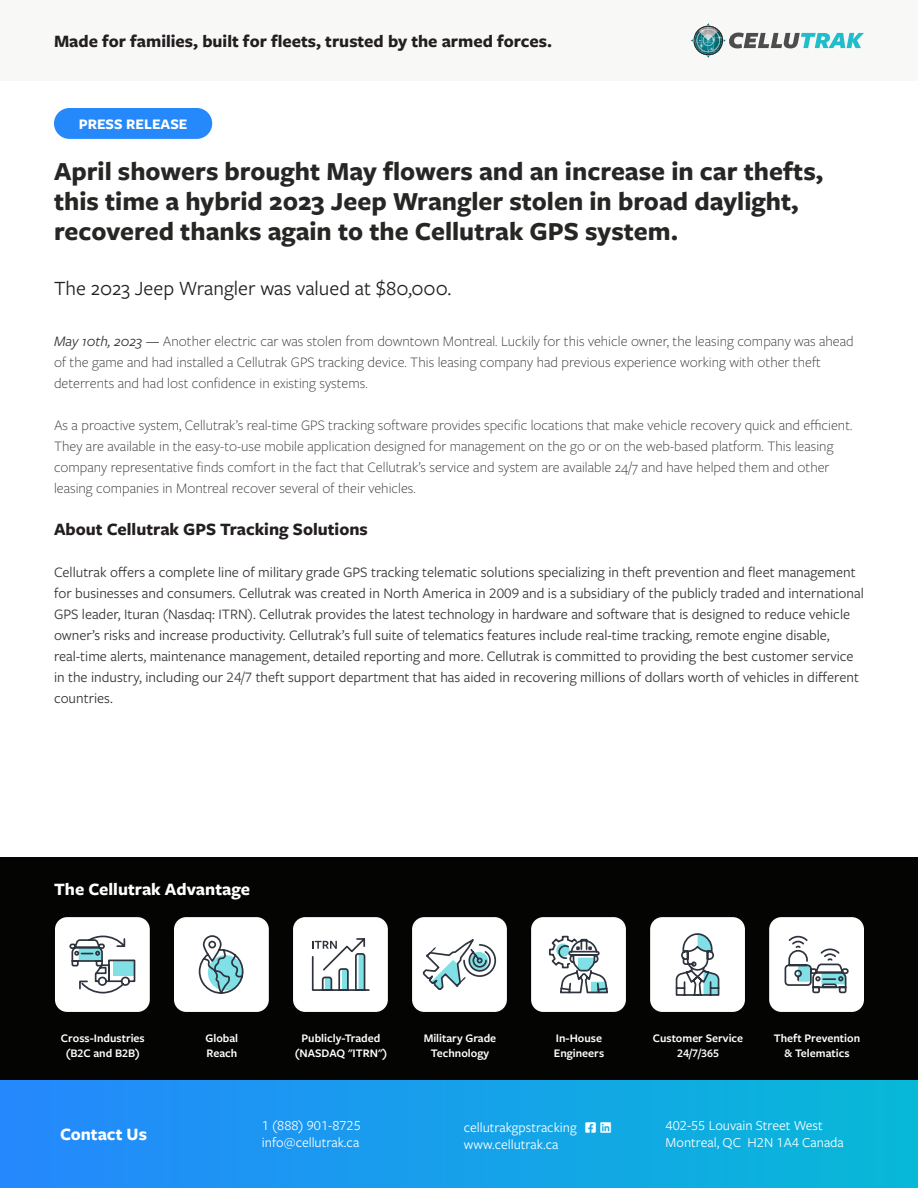
<style>
.page{position:relative;width:918px;height:1188px;background:#fff}
.page>*{position:absolute;margin:0;border:0;box-sizing:border-box;transform-origin:0 0}
.t1{font:700 27px/30px "Freight Sans Pro";color:#262725}
.Body_Text{font:21px "Freight Sans Pro";color:#231f20}
.Body_Text-2{font:700 18px "Freight Sans Pro";color:#231f20}
.Body_Text-3{font:700 18px "Freight Sans Pro";color:#fff}
.t2{font:700 15.15px "Freight Sans Pro";color:#fff}
.Body_Text-4{font:15px/21px "Freight Sans Pro";color:#333}
.Body_Text-5{font:300 15px/21px "Freight Sans Pro";color:#333}
.t3{font:14.25px "Freight Sans Pro";color:#fff}
.Body_Text-6{font:600 12px/14.4px "Freight Sans Pro";color:#fff}
.s1{font-weight:400;font-style:italic}
</style>
<div class="page">
<div style="left:0;top:0;width:918px;height:81px;background:#f8f8f7"></div>
<svg style="left:691px;top:23px;width:173px;height:35px"></svg>
<div style="left:54px;top:108px;width:158px;height:31px;background:#2589fb;border-radius:15px"></div>
<div style="left:0;top:1080px;width:918px;height:108px;background:linear-gradient(to right,#2588fd,#07b9d7)"></div>
<div style="left:0;top:857px;width:918px;height:223px;background:#040503"></div>
<div style="left:55px;top:917px;width:95px;height:95px;background:#fff;border-radius:12px"></div>
<svg style="left:69px;top:935px;width:67px;height:59px"></svg>
<div style="left:174px;top:917px;width:95px;height:95px;background:#fff;border-radius:12px"></div>
<svg style="left:198px;top:917px;width:46px;height:77px"></svg>
<div style="left:293px;top:917px;width:95px;height:95px;background:#fff;border-radius:12px"></div>
<svg style="left:311px;top:938px;width:59px;height:53px"></svg>
<div style="left:412px;top:917px;width:95px;height:95px;background:#fff;border-radius:12px"></div>
<svg style="left:422px;top:939px;width:75px;height:51px"></svg>
<div style="left:650px;top:917px;width:95px;height:95px;background:#fff;border-radius:12px"></div>
<svg style="left:675px;top:933px;width:45px;height:63px"></svg>
<div style="left:769px;top:917px;width:95px;height:95px;background:#fff;border-radius:12px"></div>
<svg style="left:784px;top:935px;width:65px;height:59px"></svg>
<div style="left:531px;top:917px;width:95px;height:95px;background:#fff;border-radius:12px"></div>
<svg style="left:548px;top:935px;width:60px;height:59px"></svg>
<svg style="left:585px;top:1122px;width:26px;height:10px"></svg>
<p class="Body_Text-2" style="left:54px;top:28px;width:500px">Made for families, built for fleets, trusted by the armed forces.</p>
<p class="t2" style="left:79px;top:113px;width:110px">PRESS RELEASE</p>
<p class="t1" style="left:54px;top:156px;width:771px">April showers brought May flowers and an increase in car thefts, this time a hybrid 2023 Jeep Wrangler stolen in broad daylight, recovered thanks again to the Cellutrak GPS system.</p>
<p class="Body_Text" style="left:54px;top:274px;width:399px">The 2023 Jeep Wrangler was valued at $80,000.</p>
<p class="Body_Text-5" style="left:54px;top:330px;width:801px"><span class="s1">May 10th, 2023 —</span> Another electric car was stolen from downtown Montreal. Luckily for this vehicle owner, the leasing company was ahead of the game and had installed a Cellutrak GPS tracking device. This leasing company had previous experience working with other theft deterrents and had lost confidence in existing systems.</p>
<p class="Body_Text-5" style="left:54px;top:414px;width:800px">As a proactive system, Cellutrak’s real-time GPS tracking software provides specific locations that make vehicle recovery quick and efficient.<br>They are available in the easy-to-use mobile application designed for management on the go or on the web-based platform. This leasing company representative finds comfort in the fact that Cellutrak’s service and system are available 24/7 and have helped them and other leasing companies in Montreal recover several of their vehicles.</p>
<p class="Body_Text-2" style="left:54px;top:517px;width:315px">About Cellutrak GPS Tracking Solutions</p>
<p class="Body_Text-4" style="left:54px;top:561px;width:811px">Cellutrak offers a complete line of military grade GPS tracking telematic solutions specializing in theft prevention and fleet management for businesses and consumers. Cellutrak was created in North America in 2009 and is a subsidiary of the publicly traded and international GPS leader, Ituran (Nasdaq: ITRN). Cellutrak provides the latest technology in hardware and software that is designed to reduce vehicle owner’s risks and increase productivity. Cellutrak’s full suite of telematics features include real-time tracking, remote engine disable, real-time alerts, maintenance management, detailed reporting and more. Cellutrak is committed to providing the best customer service in the industry, including our 24/7 theft support department that has aided in recovering millions of dollars worth of vehicles in different countries.</p>
<p class="Body_Text-3" style="left:54px;top:877px;width:198px">The Cellutrak Advantage</p>
<p class="Body_Text-6" style="left:61px;top:1031px;width:85px">Cross-Industries</p>
<p class="Body_Text-6" style="left:66px;top:1045px;width:76px">(B2C and B2B)</p>
<p class="Body_Text-3" style="left:60px;top:1122px;width:88px">Contact Us</p>
<p class="Body_Text-6" style="left:206px;top:1031px;width:34px">Global<br>Reach</p>
<p class="Body_Text-6" style="left:301px;top:1031px;width:80px">Publicly-Traded</p>
<p class="Body_Text-6" style="left:295px;top:1045px;width:94px">(NASDAQ "ITRN")</p>
<p class="t3" style="left:262px;top:1116px;width:101px">1 (888) 901-8725</p>
<p class="t3" style="left:262px;top:1133px;width:99px">info@cellutrak.ca</p>
<p class="Body_Text-6" style="left:424px;top:1031px;width:74px">Military Grade</p>
<p class="Body_Text-6" style="left:431px;top:1045px;width:60px">Technology</p>
<p class="Body_Text-6" style="left:556px;top:1031px;width:48px">In-House</p>
<p class="Body_Text-6" style="left:554px;top:1045px;width:52px">Engineers</p>
<p class="t3" style="left:464px;top:1118px;width:115px">cellutrakgpstracking</p>
<p class="t3" style="left:464px;top:1135px;width:96px">www.cellutrak.ca</p>
<p class="Body_Text-6" style="left:653px;top:1031px;width:92px">Customer Service</p>
<p class="Body_Text-6" style="left:677px;top:1045px;width:44px">24/7/365</p>
<p class="Body_Text-6" style="left:774px;top:1031px;width:88px">Theft Prevention</p>
<p class="Body_Text-6" style="left:785px;top:1045px;width:66px">&amp; Telematics</p>
<p class="t3" style="left:666px;top:1116px;width:159px">402-55 Louvain Street West</p>
<p class="t3" style="left:666px;top:1133px;width:180px">Montreal, QC H2N 1A4 Canada</p>
</div>
